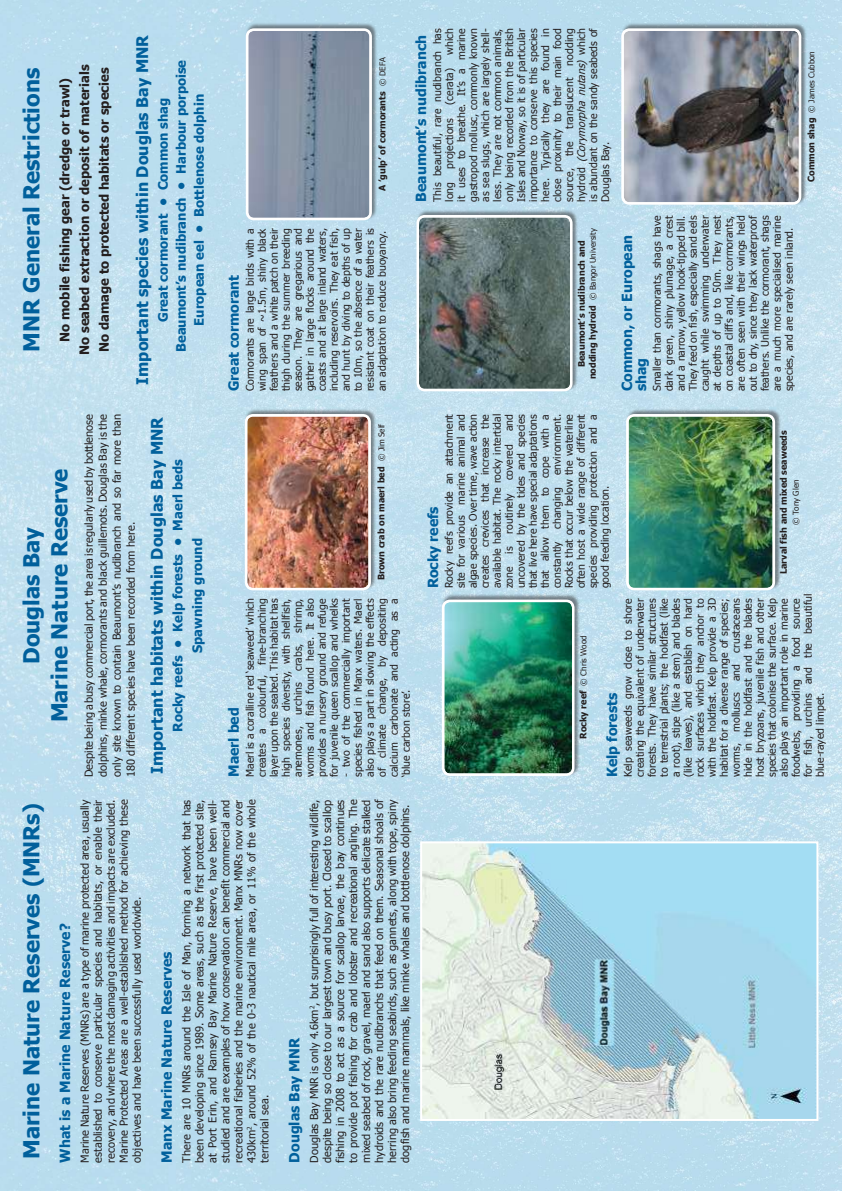
<style>
.page{position:relative;width:842px;height:1191px;background:#fff}
.page>*{position:absolute;margin:0;border:0;box-sizing:border-box;transform-origin:0 0}
.t1{font:700 22px/28px "Tahoma";color:#01609c;text-align:center}
.t2{font:700 16px "Tahoma";color:#01609c}
.t3{font:700 14px/14px "Tahoma";color:#01609c}
.t4{font:700 13px/18px "Tahoma";color:#01609c;text-align:center}
.t5{font:700 13px/19.7px "Tahoma";color:#241f1f;text-align:center}
.t6{font:11px/13px "Tahoma";color:#241f1f;text-align:justify}
.t7{font:10.5px/12px "Tahoma";color:#241f1f;text-align:justify}
.t8{font:700 9px "Tahoma";color:#241f1f}
.t9{font:8px "Tahoma";color:#241f1f}
.s1{font-weight:400;font-size:8px}
.s2{font-style:italic}
.s3{font-weight:700;font-size:9px}
</style>
<div class="page">
<img style="left:0;top:0;width:842px;height:1191px">
<svg style="left:419px;top:840px;width:400px;height:282px;background:#badae3"></svg>
<div style="left:244px;top:408px;width:133px;height:182px;background:#241f1f;opacity:.5"></div>
<img style="left:248px;top:417px;width:120px;height:170px">
<div style="left:245px;top:414px;width:126px;height:176px;border:2px solid #fff;border-radius:7px"></div>
<div style="left:245px;top:22px;width:133px;height:198px;background:#241f1f;opacity:.5"></div>
<img style="left:249px;top:31px;width:120px;height:186px">
<div style="left:246px;top:28px;width:126px;height:192px;border:2px solid #fff;border-radius:7px"></div>
<div style="left:626px;top:408px;width:155px;height:182px;background:#241f1f;opacity:.5"></div>
<img style="left:629px;top:417px;width:143px;height:170px">
<div style="left:626px;top:414px;width:149px;height:176px;border:2px solid #fff;border-radius:7px"></div>
<div style="left:621px;top:22px;width:186px;height:183px;background:#241f1f;opacity:.5"></div>
<img style="left:624px;top:31px;width:174px;height:171px">
<div style="left:621px;top:28px;width:180px;height:177px;border:2px solid #fff;border-radius:7px"></div>
<div style="left:441px;top:593px;width:139px;height:183px;background:#241f1f;opacity:.5"></div>
<img style="left:445px;top:602px;width:126px;height:171px">
<div style="left:442px;top:599px;width:132px;height:177px;border:2px solid #fff;border-radius:7px"></div>
<div style="left:416px;top:209px;width:163px;height:182px;background:#241f1f;opacity:.5"></div>
<img style="left:419px;top:218px;width:151px;height:170px">
<div style="left:416px;top:215px;width:157px;height:176px;border:2px solid #fff;border-radius:7px"></div>
<h1 class="t1" style="left:16px;top:351px;width:285px;rotate:-90deg">MNR General Restrictions</h1>
<p class="t5" style="left:54px;top:355px;width:292px;rotate:-90deg">No mobile fishing gear (dredge or trawl)<br>No seabed extraction or deposit of materials<br>No damage to protected habitats or species</p>
<h2 class="t2" style="left:131px;top:384px;width:351px;rotate:-90deg">Important species within Douglas Bay MNR</h2>
<p class="t4" style="left:153px;top:352px;width:294px;rotate:-90deg">Great cormorant • Common shag<br>Beaumont’s nudibranch • Harbour porpoise<br>European eel • Bottlenose dolphin</p>
<h1 class="t1" style="left:16px;top:722px;width:255px;rotate:-90deg">Douglas Bay<br>Marine Nature Reserve</h1>
<p class="t6" style="left:81px;top:777px;width:364px;line-height:14px;rotate:-90deg">Despite being a busy commercial port, the area is regularly used by bottlenose dolphins, minke whale, cormorants and black guillemots. Douglas Bay is the only site known to contain Beaumont’s nudibranch and so far more than 180 different species have been recorded from here.</p>
<h2 class="t2" style="left:146px;top:773px;width:358px;rotate:-90deg">Important habitats within Douglas Bay MNR</h2>
<p class="t4" style="left:167px;top:731px;width:274px;line-height:19.7px;rotate:-90deg">Rocky reefs • Kelp forests • Maerl beds<br>Spawning ground</p>
<p class="t8" style="left:376px;top:191px;width:135px;rotate:-90deg">A ’gulp’ of cormorants <span class="s1">© DEFA</span></p>
<p class="t7" style="left:243px;top:391px;width:165px;rotate:-90deg">Cormorants are large birds with a wing span of ~1.5m, shiny black feathers and a white patch on their thigh during the summer breeding season. They are gregarious and gather in large flocks around the coasts and at large inland waters, including reservoirs. They eat fish, and hunt by diving to depths of up to 10m, so the absence of a water resistant coat on their feathers is an adaptation to reduce buoyancy.</p>
<h3 class="t3" style="left:226px;top:391px;width:118px;rotate:-90deg">Great cormorant</h3>
<p class="t8" style="left:375px;top:580px;width:158px;rotate:-90deg">Brown crab on maerl bed <span class="s1">© Jim Self</span></p>
<p class="t7" style="left:443px;top:202px;width:175px;text-indent:147px;rotate:-90deg">which it uses to breathe. It’s a marine gastropod mollusc, commonly known as sea slugs, which are largely shell&shy;less. They are not common animals, only being recorded from the British Isles and Norway, so it is of particular importance to conserve this species here. Typically they are found in close proximity to their main food source, the translucent nodding h y d r o i d <span class="s2">(Corymorpha nutans)</span> w h i c h is abundant on the sandy seabeds of Douglas Bay.</p>
<h3 class="t3" style="left:413px;top:202px;width:168px;rotate:-90deg">Beaumont’s nudibranch</h3>
<p class="t7" style="left:431px;top:202px;width:175px;rotate:-90deg">This beautiful, rare nudibranch has long</p>
<p class="t7" style="left:443px;top:105px;width:38px;rotate:-90deg">(cerata)</p>
<p class="t7" style="left:443px;top:169px;width:52px;rotate:-90deg">projections</p>
<p class="t9" style="left:588px;top:379px;width:153px;rotate:-90deg"><span class="s3">nodding hydroid</span> © Bangor University</p>
<p class="t8" style="left:575px;top:367px;width:128px;rotate:-90deg">Beaumont’s nudibranch and</p>
<p class="t7" style="left:443px;top:588px;width:176px;rotate:-90deg">Rocky reefs provide an attachment site for various marine animal and algae species. Over time, wave action creates crevices that increase the available habitat. The rocky intertidal zone is routinely covered and uncovered by the tides and species that live here have special adaptations that allow them to cope with a constantly changing environment.<br>Rocks that occur below the waterline often host a wide range of different species providing protection and a good feeding location.</p>
<h3 class="t3" style="left:425px;top:588px;width:84px;rotate:-90deg">Rocky reefs</h3>
<p class="t9" style="left:806px;top:182px;width:132px;rotate:-90deg"><span class="s3">Common shag</span> © James Cubbon</p>
<p class="t7" style="left:650px;top:391px;width:178px;rotate:-90deg">Smaller than cormorants, shags have dark green, shiny plumage, a crest and a narrow, yellow hook-tipped bill.<br>They feed on fish, especially sand eels caught while swimming underwater at depths of up to 50m. They nest on coastal cliffs and, like cormorants, are often seen with their wings held out to dry, since they lack waterproof feathers. Unlike the cormorant, shags are a much more specialised marine species, and are rarely seen inland.</p>
<h3 class="t3" style="left:619px;top:391px;width:158px;rotate:-90deg">Common, or European shag</h3>
<p class="t8" style="left:777px;top:574px;width:145px;rotate:-90deg">Larval fish and mixed seaweeds</p>
<p class="t9" style="left:791px;top:524px;width:46px;rotate:-90deg">© Tony Glen</p>
<p class="t7" style="left:243px;top:777px;width:180px;rotate:-90deg">Maerl is a coralline red ‘seaweed’ which creates a colourful, fine-branching layer upon the seabed. This habitat has high species diversity, with shellfish, anemones, urchins crabs, shrimp, worms and fish found here. It also provides a nursery ground and refuge for juvenile queen scallop and whelks</p>
<p class="t7" style="left:339px;top:777px;width:180px;rotate:-90deg">- two of the commercially important species fished in Manx waters. Maerl also plays a part in slowing the effects of climate change, by depositing calcium carbonate and acting as a ‘blue carbon store’.</p>
<h3 class="t3" style="left:226px;top:777px;width:71px;rotate:-90deg">Maerl bed</h3>
<p class="t9" style="left:578px;top:739px;width:105px;rotate:-90deg"><span class="s3">Rocky reef</span> © Chris Wood</p>
<p class="t7" style="left:622px;top:777px;width:185px;text-align:left;rotate:-90deg">Kelp seaweeds grow close to shore creating the equivalent of underwater forests. They have similar structures to terrestrial plants; the holdfast (like a root), stipe (like a stem) and blades (like leaves), and establish on hard rock surfaces which they anchor to with the holdfast. Kelp provide a 3D habitat for a diverse range of species; worms, molluscs and crustaceans hide in the holdfast and the blades host bryzoans, juvenile fish and other species that colonise the surface. Kelp also plays an important role in marine foodwebs, providing a food source for fish, urchins and the beautiful blue-rayed limpet.</p>
<h3 class="t3" style="left:604px;top:777px;width:85px;rotate:-90deg">Kelp forests</h3>
<h1 class="t1" style="left:16px;top:1158px;width:357px;rotate:-90deg">Marine Nature Reserves (MNRs)</h1>
<h3 class="t3" style="left:57px;top:1162px;width:241px;rotate:-90deg">What is a Marine Nature Reserve?</h3>
<p class="t6" style="left:78px;top:1162px;width:364px;rotate:-90deg">Marine Nature Reserves (MNRs) are a type of marine protected area, usually established to conserve particular species and habitats, or enable their recovery, and where the most damaging activities and impacts are excluded.<br>Marine Protected Areas are a well-established method for achieving these objectives and have been successfully used worldwide.</p>
<h3 class="t3" style="left:159px;top:1162px;width:213px;rotate:-90deg">Manx Marine Nature Reserves</h3>
<p class="t6" style="left:180px;top:1162px;width:364px;rotate:-90deg">There are 10 MNRs around the Isle of Man, forming a network that has been developing since 1989. Some areas, such as the first protected site, at Port Erin, and Ramsey Bay Marine Nature Reserve, have been well&shy;studied and are examples of how conservation can benefit commercial and recreational fisheries and the marine environment. Manx MNRs now cover 430km<sup>2</sup>, around 52% of the 0-3 nautical mile area, or 11% of the whole territorial sea.</p>
<p class="t6" style="left:307px;top:1162px;width:365px;rotate:-90deg">Douglas Bay MNR is only 4.6km<sup>2</sup>, but surprisingly full of interesting wildlife, despite being so close to our largest town and busy port. Closed to scallop fishing in 2008 to act as a source for scallop larvae, the bay continues to provide pot fishing for crab and lobster and recreational angling. The mixed seabed of rock, gravel, maerl and sand also supports delicate stalked hydroids and the rare nudibranchs that feed on them. Seasonal shoals of herring also bring feeding seabirds, such as gannets, along with tope, spiny dogfish and marine mammals, like minke whales and bottlenose dolphins.</p>
<h3 class="t3" style="left:287px;top:1162px;width:126px;rotate:-90deg">Douglas Bay MNR</h3>
</div>
